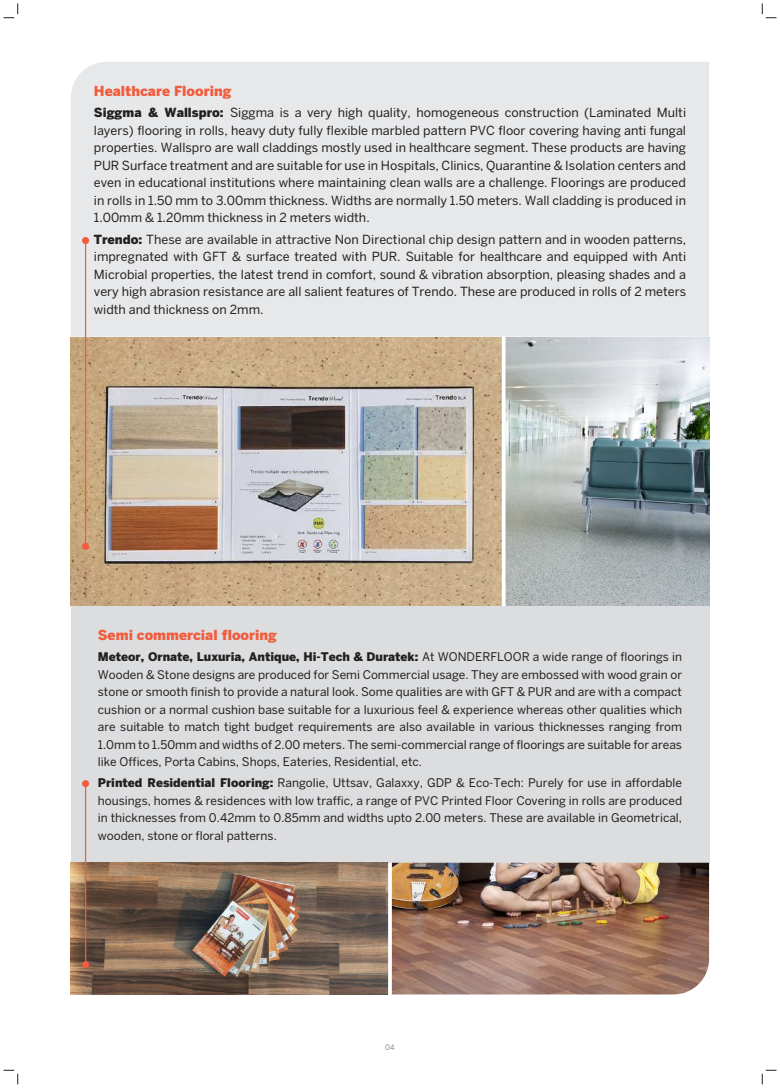
<style>
.page{position:relative;width:780px;height:1088px;background:#fff}
.page>*{position:absolute;margin:0;border:0;box-sizing:border-box;transform-origin:0 0}
.t1{font:900 13.75px "Benton Sans";color:#f15c3d}
.t2{font:12.5px/17.5px "Benton Sans";color:#231f20;text-align:justify}
.t3{font:11.88px/17.5px "Benton Sans";color:#231f20;text-align:justify}
.t4{font:7.5px "Benton Sans";color:#6d6e71}
.s1{font-weight:900}
</style>
<div class="page">
<div style="left:71px;top:606px;width:638px;height:257px;background:#dcdddf"></div>
<img style="left:71px;top:337px;width:430px;height:269px">
<div style="left:71px;top:62px;width:638px;height:275px;background:#e7e8e9"></div>
<img style="left:505px;top:337px;width:204px;height:269px">
<img style="left:71px;top:863px;width:638px;height:131px">
<hr style="left:85px;top:240px;width:1px;height:306px;background:#f15c3d">
<div style="left:82px;top:543px;width:7px;height:7px;background:#f15c3d;border-radius:50%"></div>
<div style="left:82px;top:237px;width:7px;height:7px;background:#f15c3d;border-radius:50%"></div>
<hr style="left:85px;top:783px;width:1px;height:182px;background:#f15c3d">
<div style="left:82px;top:961px;width:7px;height:7px;background:#f15c3d;border-radius:50%"></div>
<div style="left:82px;top:780px;width:7px;height:7px;background:#f15c3d;border-radius:50%"></div>
<svg style="left:501px;top:337px;width:1px;height:269px"></svg>
<svg style="left:388px;top:862px;width:4px;height:133px"></svg>
<svg style="left:4px;top:3px;width:14px;height:15px"></svg>
<svg style="left:4px;top:1070px;width:14px;height:14px"></svg>
<svg style="left:762px;top:3px;width:14px;height:15px"></svg>
<svg style="left:762px;top:1070px;width:14px;height:14px"></svg>
<p class="t1" style="left:94px;top:83px;width:139px">Healthcare Flooring</p>
<p class="t2" style="left:94px;top:104px;width:593px"><span class="s1">Siggma &amp; Wallspro:</span> Siggma is a very high quality, homogeneous construction (Laminated Multi layers) flooring in rolls, heavy duty fully flexible marbled pattern PVC floor covering having anti fungal properties. Wallspro are wall claddings mostly used in healthcare segment. These products are having PUR Surface treatment and are suitable for use in Hospitals, Clinics, Quarantine &amp; Isolation centers and even in educational institutions where maintaining clean walls are a challenge. Floorings are produced in rolls in 1.50 mm to 3.00mm thickness. Widths are normally 1.50 meters. Wall cladding is produced in 1.00mm &amp; 1.20mm thickness in 2 meters width.</p>
<p class="t2" style="left:94px;top:230px;width:593px"><span class="s1">Trendo:</span> These are available in attractive Non Directional chip design pattern and in wooden patterns, impregnated with GFT &amp; surface treated with PUR. Suitable for healthcare and equipped with Anti Microbial properties, the latest trend in comfort, sound &amp; vibration absorption, pleasing shades and a very high abrasion resistance are all salient features of Trendo. These are produced in rolls of 2 meters width and thickness on 2mm.</p>
<p class="t1" style="left:98px;top:626px;width:180px">Semi commercial flooring</p>
<p class="t3" style="left:98px;top:648px;width:585px"><span class="s1">Meteor, Ornate, Luxuria, Antique, Hi-Tech &amp; Duratek:</span> At WONDERFLOOR a wide range of floorings in Wooden &amp; Stone designs are produced for Semi Commercial usage. They are embossed with wood grain or stone or smooth finish to provide a natural look. Some qualities are with GFT &amp; PUR and are with a compact cushion or a normal cushion base suitable for a luxurious feel &amp; experience whereas other qualities which are suitable to match tight budget requirements are also available in various thicknesses ranging from 1.0mm to 1.50mm and widths of 2.00 meters. The semi-commercial range of floorings are suitable for areas like Offices, Porta Cabins, Shops, Eateries, Residential, etc.</p>
<p class="t3" style="left:98px;top:774px;width:585px"><span class="s1">Printed Residential Flooring:</span> Rangolie, Uttsav, Galaxxy, GDP &amp; Eco-Tech: Purely for use in affordable housings, homes &amp; residences with low traffic, a range of PVC Printed Floor Covering in rolls are produced in thicknesses from 0.42mm to 0.85mm and widths upto 2.00 meters. These are available in Geometrical, wooden, stone or floral patterns.</p>
<p class="t4" style="left:385px;top:1043px;width:11px">04</p>
</div>
